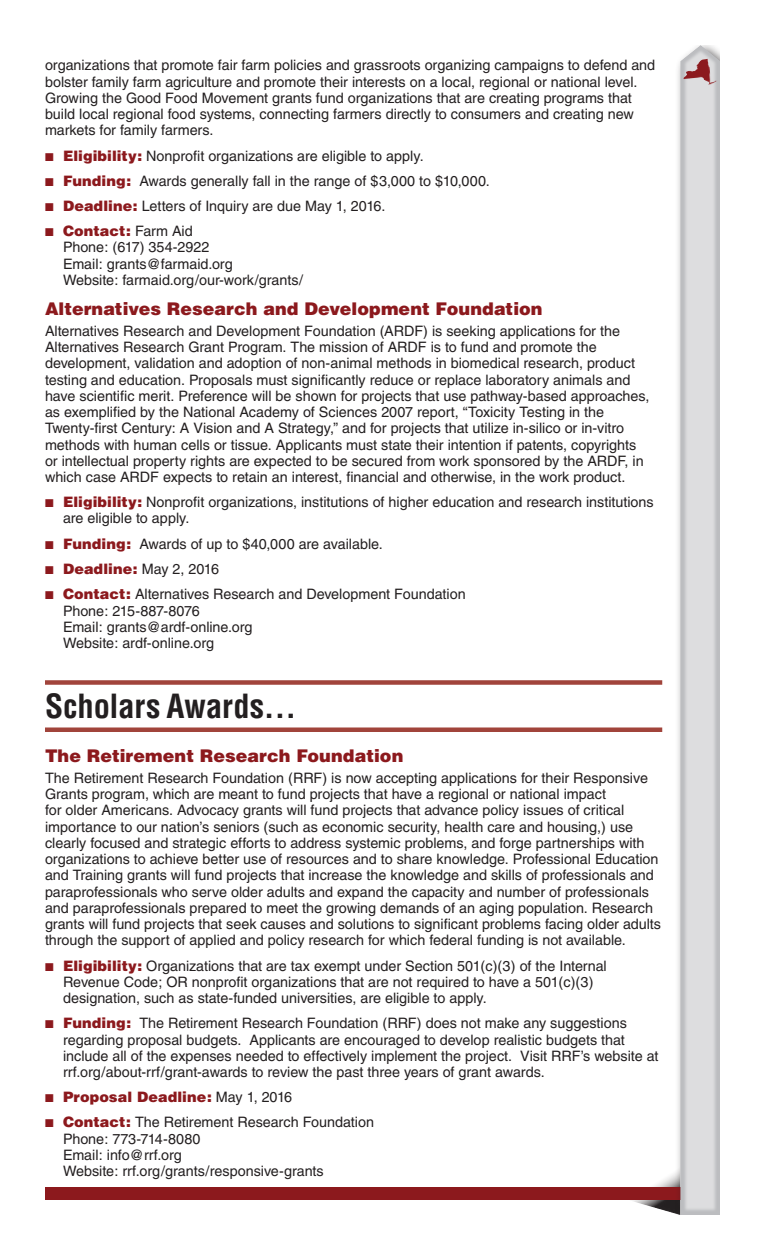
<style>
.page{position:relative;width:765px;height:1260px;background:#fff}
.page>*{position:absolute;margin:0;border:0;box-sizing:border-box;transform-origin:0 0}
.Body_Head_A{font:700 condensed 32.5px "Helvetica";color:#231f20}
.Body_Head_B{font:900 17.5px "Helvetica";color:#8c191d}
.Body-10pt_Leading-11{font:14.38px/16.2px "Helvetica";color:#231f20}
.t1{font:900 14.38px "Helvetica";letter-spacing:.005em;color:#8c191d}
.s1{color:#8c191d}
.s2{font-weight:900;color:#8c191d}
.s3{font-weight:400;color:#231f20}
</style>
<div class="page">
<svg style="left:632px;top:1174px;width:42px;height:39px"></svg>
<div style="left:45px;top:1187px;width:661px;height:13px;background:#8c191d"></div>
<div style="left:674px;top:45px;width:46px;height:1170px;background:#231f20;opacity:.75"></div>
<svg style="left:680px;top:45px;width:40px;height:1170px;background:#c0c1c3"></svg>
<div style="left:683px;top:49px;width:35px;height:1163px;background:#fff;opacity:.5"></div>
<svg style="left:699px;top:59px;width:9px;height:4px"></svg>
<div style="left:45px;top:680px;width:617px;height:5px;background:#a1443b"></div>
<div style="left:45px;top:727px;width:617px;height:5px;background:#a1443b"></div>
<p class="Body-10pt_Leading-11" style="left:45px;top:57px;width:612px">organizations that promote fair farm policies and grassroots organizing campaigns to defend and bolster family farm agriculture and promote their interests on a local, regional or national level.<br>Growing the Good Food Movement grants fund organizations that are creating programs that build local regional food systems, connecting farmers directly to consumers and creating new markets for family farmers.</p>
<p class="Body-10pt_Leading-11" style="left:45px;top:147px;width:380px"><span class="s1">■</span> <span class="s2">Eligibility:</span> Nonprofit organizations are eligible to apply.</p>
<p class="Body-10pt_Leading-11" style="left:45px;top:173px;width:446px"><span class="s1">■</span> <span class="s2">Funding:</span> Awards generally fall in the range of $3,000 to $10,000.</p>
<p class="Body-10pt_Leading-11" style="left:45px;top:198px;width:342px"><span class="s1">■</span> <span class="s2">Deadline:</span> Letters of Inquiry are due May 1, 2016.</p>
<p class="Body-10pt_Leading-11" style="left:63px;top:223px;width:242px;text-indent:-18px"><span class="s1">■</span> <span class="s2">Contact:</span> Farm Aid<br>Phone: (617) 354-2922<br>Email: grants@farmaid.org<br>Website: farmaid.org/our-work/grants/</p>
<p class="Body_Head_B" style="left:45px;top:297px;width:499px">Alternatives Research and Development Foundation</p>
<p class="Body-10pt_Leading-11" style="left:45px;top:323px;width:606px">Alternatives Research and Development Foundation (ARDF) is seeking applications for the Alternatives Research Grant Program. The mission of ARDF is to fund and promote the development, validation and adoption of non-animal methods in biomedical research, product testing and education. Proposals must significantly reduce or replace laboratory animals and have scientific merit. Preference will be shown for projects that use pathway-based approaches, as exemplified by the National Academy of Sciences 2007 report, “Toxicity Testing in the Twenty-first Century: A Vision and A Strategy,” and for projects that utilize in-silico or in-vitro methods with human cells or tissue. Applicants must state their intention if patents, copyrights or intellectual property rights are expected to be secured from work sponsored by the ARDF, in which case ARDF expects to retain an interest, financial and otherwise, in the work product.</p>
<p class="Body-10pt_Leading-11" style="left:63px;top:494px;width:592px;text-indent:-18px"><span class="s1">■</span> <span class="s2">Eligibility:</span> Nonprofit organizations, institutions of higher education and research institutions are eligible to apply.</p>
<p class="Body-10pt_Leading-11" style="left:45px;top:536px;width:339px"><span class="s1">■</span> <span class="s2">Funding:</span> Awards of up to $40,000 are available.</p>
<p class="t1" style="left:45px;top:559px;width:176px">■ Deadline: <span class="s3">May 2, 2016</span></p>
<p class="Body-10pt_Leading-11" style="left:63px;top:586px;width:404px;text-indent:-18px"><span class="s1">■</span> <span class="s2">Contact:</span> Alternatives Research and Development Foundation Phone: 215-887-8076<br>Email: grants@ardf-online.org<br>Website: ardf-online.org</p>
<p class="Body_Head_A" style="left:45px;top:686px;width:253px">Scholars Awards…</p>
<p class="Body_Head_B" style="left:45px;top:744px;width:360px">The Retirement Research Foundation</p>
<p class="Body-10pt_Leading-11" style="left:45px;top:770px;width:618px">The Retirement Research Foundation (RRF) is now accepting applications for their Responsive Grants program, which are meant to fund projects that have a regional or national impact<br>for older Americans. Advocacy grants will fund projects that advance policy issues of critical importance to our nation’s seniors (such as economic security, health care and housing,) use clearly focused and strategic efforts to address systemic problems, and forge partnerships with organizations to achieve better use of resources and to share knowledge. Professional Education and Training grants will fund projects that increase the knowledge and skills of professionals and paraprofessionals who serve older adults and expand the capacity and number of professionals and paraprofessionals prepared to meet the growing demands of an aging population. Research grants will fund projects that seek causes and solutions to significant problems facing older adults through the support of applied and policy research for which federal funding is not available.</p>
<p class="Body-10pt_Leading-11" style="left:63px;top:957px;width:545px;text-indent:-18px"><span class="s1">■</span> <span class="s2">Eligibility:</span> Organizations that are tax exempt under Section 501(c)(3) of the Internal<br>Revenue Code; OR nonprofit organizations that are not required to have a 501(c)(3) designation, such as state-funded universities, are eligible to apply.</p>
<p class="Body-10pt_Leading-11" style="left:63px;top:1015px;width:597px;text-indent:-18px"><span class="s1">■</span> <span class="s2">Funding:</span> The Retirement Research Foundation (RRF) does not make any suggestions regarding proposal budgets. Applicants are encouraged to develop realistic budgets that include all of the expenses needed to effectively implement the project. Visit RRF’s website at rrf.org/about-rrf/grant-awards to review the past three years of grant awards.</p>
<p class="t1" style="left:45px;top:1088px;width:249px">■ Proposal Deadline: <span class="s3">May 1, 2016</span></p>
<p class="Body-10pt_Leading-11" style="left:63px;top:1114px;width:313px;text-indent:-18px"><span class="s1">■</span> <span class="s2">Contact:</span> The Retirement Research Foundation Phone: 773-714-8080<br>Email: info@rrf.org<br>Website: rrf.org/grants/responsive-grants</p>
</div>
